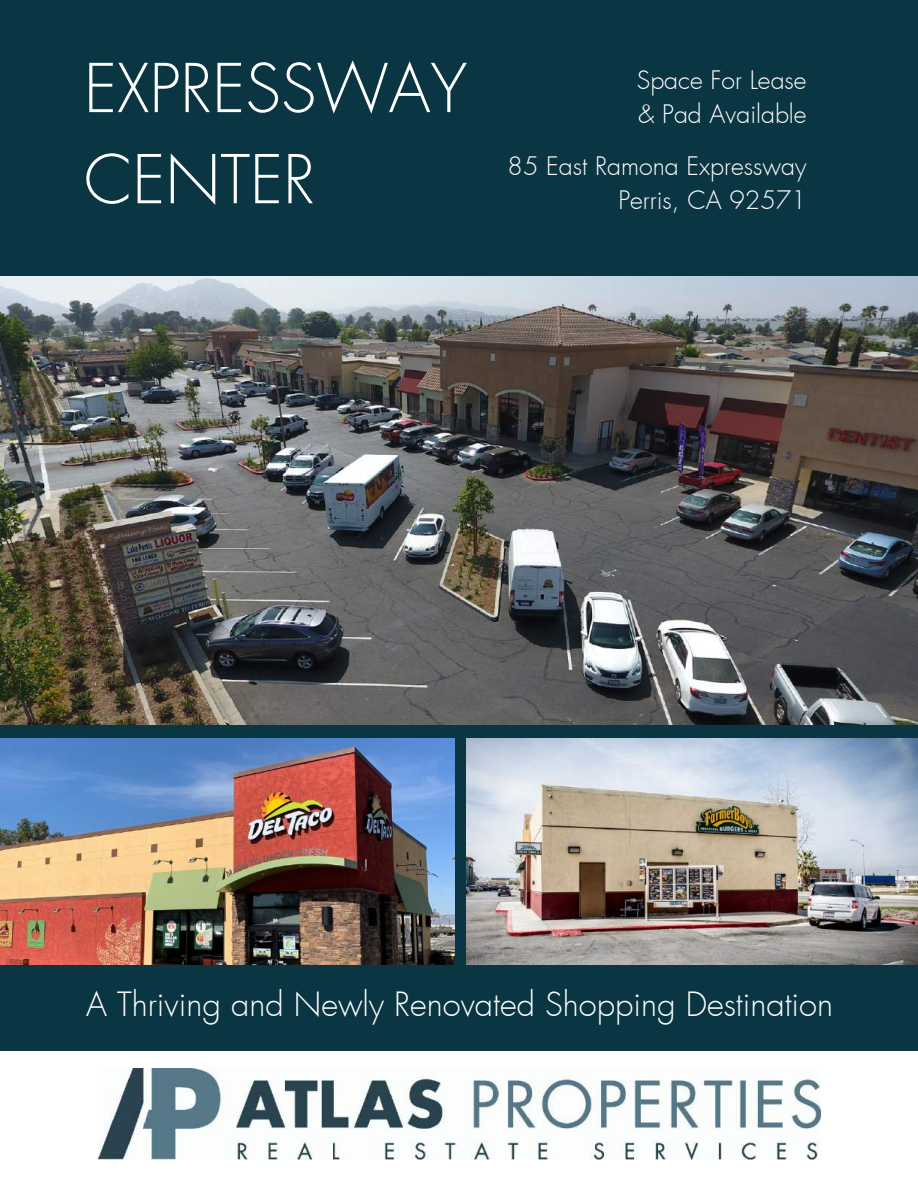
<style>
.page{position:relative;width:918px;height:1188px;background:#fff}
.page>*{position:absolute;margin:0;border:0;box-sizing:border-box;transform-origin:0 0}
.t1{font:300 65.4px/91.2px "Futura";color:#fff}
.t2{font:300 32.7px "Futura";color:#fff}
.t3{font:300 24.9px/33.8px "Futura";color:#fff}
</style>
<div class="page">
<div style="left:0;top:0;width:918px;height:454px;background:#0a3542"></div>
<img style="left:0;top:277px;width:918px;height:448px">
<div style="left:0;top:725px;width:918px;height:14px;background:#0a3542"></div>
<div style="left:452px;top:726px;width:14px;height:254px;background:#0a3542"></div>
<img style="left:0;top:738px;width:455px;height:228px">
<img style="left:466px;top:738px;width:452px;height:228px">
<div style="left:0;top:966px;width:918px;height:84px;background:#0a3542"></div>
<img style="left:98px;top:1069px;width:722px;height:91px">
<h1 class="t1" style="left:84px;top:48px;width:385px">EXPRESSWAY<br>CENTER</h1>
<p class="t3" style="left:637px;top:65px;width:171px">Space For Lease &amp; Pad Available</p>
<p class="t3" style="left:508px;top:151px;width:301px;text-align:right">85 East Ramona Expressway<br>Perris, CA 92571</p>
<h2 class="t2" style="left:86px;top:989px;width:749px">A Thriving and Newly Renovated Shopping Destination</h2>
</div>
